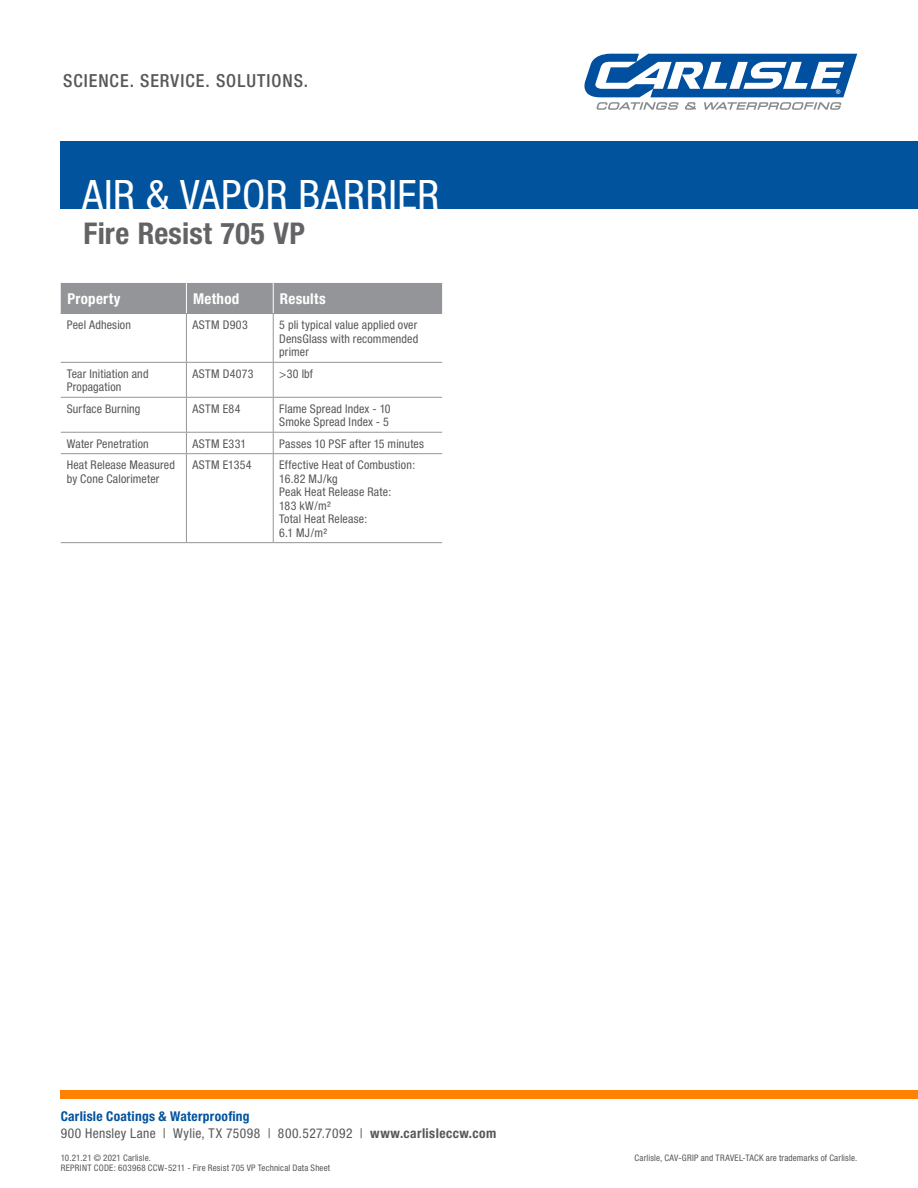
<style>
.page{position:relative;width:918px;height:1188px;background:#fff}
.page>*{position:absolute;margin:0;border:0;box-sizing:border-box;transform-origin:0 0}
.Body_Text{font:condensed 42px "Helvetica Neue";letter-spacing:.015em;color:#fff}
.t1{font:700 condensed 30px "Helvetica Neue";letter-spacing:.005em;color:#636366}
.Body_Text-2{font:500 condensed 18px "Helvetica Neue";letter-spacing:.055em;color:#57585a}
.t2{font:700 condensed 15px "Helvetica Neue";letter-spacing:.015em;color:#fff}
.t3{font:condensed 13.5px "Helvetica Neue";letter-spacing:.03em;color:#57585a}
.t4{font:700 condensed 13.5px "Helvetica Neue";letter-spacing:.02em;color:#01539e}
.t5{font:condensed 12px/13.5px "Helvetica Neue";letter-spacing:.015em;color:#57585a}
.t6{font:condensed 12px "Helvetica Neue";letter-spacing:.035em;color:#57585a}
.t7{font:condensed 9px "Helvetica Neue";letter-spacing:.02em;color:#57585a}
.s1{font-weight:700}
</style>
<div class="page">
<div style="left:61px;top:141px;width:857px;height:68px;background:#01539e"></div>
<svg style="left:584px;top:54px;width:273px;height:56px"></svg>
<div style="left:61px;top:1090px;width:857px;height:9px;background:#ff8200"></div>
<div style="left:61px;top:283px;width:381px;height:30px;background:#939598"></div>
<hr style="left:186px;top:314px;width:1px;height:48px;background:#939598">
<hr style="left:273px;top:314px;width:1px;height:48px;background:#939598">
<hr style="left:61px;top:362px;width:125px;height:1px;background:#939598">
<hr style="left:186px;top:362px;width:87px;height:1px;background:#939598">
<hr style="left:186px;top:363px;width:1px;height:34px;background:#939598">
<hr style="left:273px;top:362px;width:169px;height:1px;background:#939598">
<hr style="left:273px;top:363px;width:1px;height:34px;background:#939598">
<hr style="left:61px;top:397px;width:125px;height:1px;background:#939598">
<hr style="left:186px;top:397px;width:87px;height:1px;background:#939598">
<hr style="left:186px;top:398px;width:1px;height:34px;background:#939598">
<hr style="left:273px;top:397px;width:169px;height:1px;background:#939598">
<hr style="left:273px;top:398px;width:1px;height:34px;background:#939598">
<hr style="left:61px;top:432px;width:125px;height:1px;background:#939598">
<hr style="left:186px;top:432px;width:87px;height:1px;background:#939598">
<svg style="left:186px;top:433px;width:1px;height:20px"></svg>
<hr style="left:273px;top:432px;width:169px;height:1px;background:#939598">
<svg style="left:273px;top:433px;width:1px;height:20px"></svg>
<hr style="left:61px;top:453px;width:125px;height:1px;background:#939598">
<hr style="left:186px;top:453px;width:87px;height:1px;background:#939598">
<hr style="left:186px;top:454px;width:1px;height:88px;background:#939598">
<hr style="left:273px;top:453px;width:169px;height:1px;background:#939598">
<hr style="left:273px;top:454px;width:1px;height:88px;background:#939598">
<hr style="left:61px;top:542px;width:125px;height:1px;background:#939598">
<hr style="left:186px;top:542px;width:87px;height:1px;background:#939598">
<hr style="left:273px;top:542px;width:169px;height:1px;background:#939598">
<hr style="left:186px;top:283px;width:1px;height:30px;background:#fff">
<hr style="left:273px;top:283px;width:1px;height:30px;background:#fff">
<hr style="left:61px;top:313px;width:125px;height:1px;background:#939598">
<hr style="left:186px;top:313px;width:87px;height:1px;background:#939598">
<hr style="left:273px;top:313px;width:169px;height:1px;background:#939598">
<p class="Body_Text-2" style="left:63px;top:70px;width:247px">SCIENCE. SERVICE. SOLUTIONS.</p>
<p class="Body_Text" style="left:82px;top:171px;width:359px">AIR &amp; VAPOR BARRIER</p>
<p class="t1" style="left:84px;top:215px;width:223px">Fire Resist 705 VP</p>
<p class="t2" style="left:68px;top:290px;width:55px">Property</p>
<p class="t2" style="left:193px;top:290px;width:48px">Method</p>
<p class="t2" style="left:280px;top:290px;width:47px">Results</p>
<p class="t5" style="left:67px;top:318px;width:66px">Peel Adhesion</p>
<p class="t6" style="left:192px;top:318px;width:57px">ASTM D903</p>
<p class="t5" style="left:279px;top:318px;width:141px;text-align:justify">5 pli typical value applied over DensGlass with recommended primer</p>
<p class="t5" style="left:67px;top:367px;width:83px">Tear Initiation and<br>Propagation</p>
<p class="t5" style="left:192px;top:367px;width:63px">ASTM D4073</p>
<p class="t5" style="left:279px;top:367px;width:35px">&gt;30 lbf</p>
<p class="t5" style="left:67px;top:402px;width:75px">Surface Burning</p>
<p class="t5" style="left:192px;top:402px;width:50px">ASTM E84</p>
<p class="t5" style="left:279px;top:402px;width:113px">Flame Spread Index - 10</p>
<p class="t5" style="left:279px;top:415px;width:111px">Smoke Spread Index - 5</p>
<p class="t5" style="left:67px;top:437px;width:84px">Water Penetration</p>
<p class="t5" style="left:192px;top:437px;width:55px">ASTM E331</p>
<p class="t5" style="left:279px;top:437px;width:146px">Passes 10 PSF after 15 minutes</p>
<p class="t5" style="left:67px;top:458px;width:110px">Heat Release Measured by Cone Calorimeter</p>
<p class="t5" style="left:192px;top:458px;width:61px">ASTM E1354</p>
<p class="t5" style="left:279px;top:458px;width:138px">Effective Heat of Combustion:<br>16.82 MJ/kg</p>
<p class="t5" style="left:279px;top:485px;width:114px">Peak Heat Release Rate:<br>183 kW/m²</p>
<p class="t5" style="left:279px;top:512px;width:90px">Total Heat Release:<br>6.1 MJ/m²</p>
<p class="t4" style="left:61px;top:1108px;width:190px">Carlisle Coatings &amp; Waterproofing</p>
<p class="t3" style="left:61px;top:1125px;width:437px">900 Hensley Lane | Wylie, TX 75098 | 800.527.7092 | <span class="s1">www.carlisleccw.com</span></p>
<p class="t7" style="left:61px;top:1152px;width:92px">10.21.21 © 2021 Carlisle.</p>
<p class="t7" style="left:61px;top:1163px;width:271px">REPRINT CODE: 603968 CCW-5211 - Fire Resist 705 VP Technical Data Sheet</p>
<p class="t7" style="left:635px;top:1152px;width:224px">Carlisle, CAV-GRIP and TRAVEL-TACK are trademarks of Carlisle.</p>
</div>
